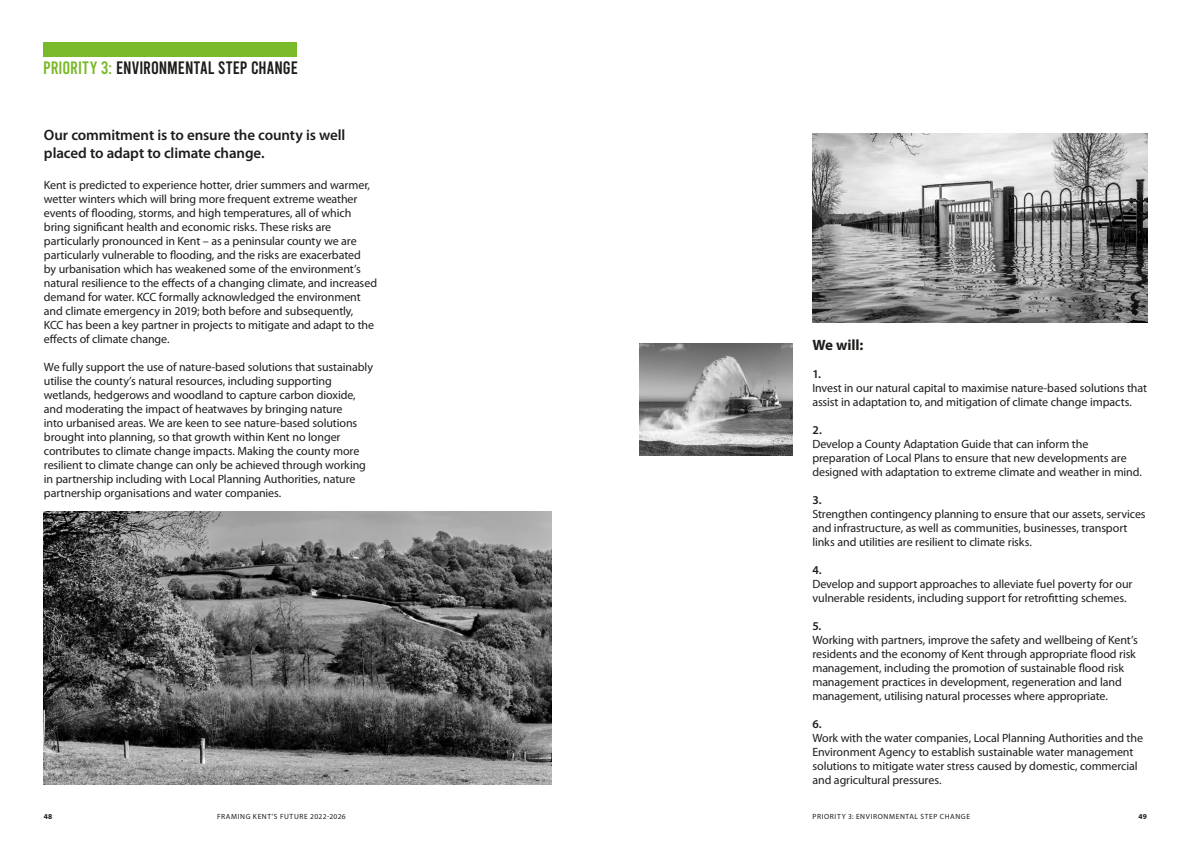
<style>
.page{position:relative;width:1191px;height:842px;background:#fff}
.page>*{position:absolute;margin:0;border:0;box-sizing:border-box;transform-origin:0 0}
.t1{font:18px "Bebas";letter-spacing:.005em;color:#1d1d1b}
.t2{font:18px "Bebas";color:#7ab929}
.t3{font:600 15px/17.5px "Myriad Pro";letter-spacing:-.01em;color:#1d1d1b}
.t4{font:700 15px "Myriad Pro";letter-spacing:-.005em;color:#1d1d1b}
.t5{font:12px/14px "Myriad Pro";letter-spacing:-.01em;color:#1d1d1b}
.t6{font:600 12px "Myriad Pro";color:#1d1d1b}
.t7{font:7.5px "Myriad Pro";letter-spacing:.085em;color:#1d1d1b}
.t8{font:700 7.5px "Myriad Pro";color:#1d1d1b}
.s1{color:#7ab929}
</style>
<div class="page">
<img style="left:44px;top:511px;width:507px;height:273px">
<img style="left:639px;top:343px;width:153px;height:112px">
<img style="left:812px;top:133px;width:335px;height:189px">
<div style="left:44px;top:42px;width:253px;height:14px;background:#7ab929"></div>
<p class="t2" style="left:43px;top:59px;width:8px">PRIORIT</p>
<p class="t1" style="left:90px;top:59px;width:59px"><span class="s1">Y 3:</span> ENVIRONMENTA</p>
<p class="t1" style="left:208px;top:59px;width:68px">L STEP CHANGE</p>
<p class="t3" style="left:44px;top:126px;width:303px">Our commitment is to ensure the county is well placed to adapt to climate change.</p>
<p class="t5" style="left:44px;top:178px;width:335px">Kent is predicted to experience hotter, drier summers and warmer, wetter winters which will bring more frequent extreme weather events of flooding, storms, and high temperatures, all of which bring significant health and economic risks. These risks are particularly pronounced in Kent – as a peninsular county we are particularly vulnerable to flooding, and the risks are exacerbated<br>by urbanisation which has weakened some of the environment’s natural resilience to the effects of a changing climate, and increased demand for water. KCC formally acknowledged the environment and climate emergency in 2019; both before and subsequently,<br>KCC has been a key partner in projects to mitigate and adapt to the effects of climate change.</p>
<p class="t5" style="left:44px;top:360px;width:330px">We fully support the use of nature-based solutions that sustainably utilise the county’s natural resources, including supporting wetlands, hedgerows and woodland to capture carbon dioxide, and moderating the impact of heatwaves by bringing nature<br>into urbanised areas. We are keen to see nature-based solutions brought into planning, so that growth within Kent no longer contributes to climate change impacts. Making the county more resilient to climate change can only be achieved through working in partnership including with Local Planning Authorities, nature partnership organisations and water companies.</p>
<p class="t4" style="left:812px;top:335px;width:53px">We will:</p>
<p class="t6" style="left:812px;top:366px;width:10px">1.</p>
<p class="t5" style="left:812px;top:381px;width:336px">Invest in our natural capital to maximise nature-based solutions that assist in adaptation to, and mitigation of climate change impacts.</p>
<p class="t6" style="left:812px;top:422px;width:11px">2.</p>
<p class="t5" style="left:812px;top:437px;width:331px">Develop a County Adaptation Guide that can inform the preparation of Local Plans to ensure that new developments are designed with adaptation to extreme climate and weather in mind.</p>
<p class="t6" style="left:812px;top:492px;width:11px">3.</p>
<p class="t5" style="left:812px;top:507px;width:335px">Strengthen contingency planning to ensure that our assets, services and infrastructure, as well as communities, businesses, transport links and utilities are resilient to climate risks.</p>
<p class="t6" style="left:812px;top:562px;width:11px">4.</p>
<p class="t5" style="left:812px;top:577px;width:321px">Develop and support approaches to alleviate fuel poverty for our vulnerable residents, including support for retrofitting schemes.</p>
<p class="t6" style="left:812px;top:618px;width:11px">5.</p>
<p class="t5" style="left:812px;top:633px;width:327px">Working with partners, improve the safety and wellbeing of Kent’s residents and the economy of Kent through appropriate flood risk management, including the promotion of sustainable flood risk management practices in development, regeneration and land management, utilising natural processes where appropriate.</p>
<p class="t6" style="left:812px;top:716px;width:11px">6.</p>
<p class="t5" style="left:812px;top:731px;width:332px">Work with the water companies, Local Planning Authorities and the Environment Agency to establish sustainable water management solutions to mitigate water stress caused by domestic, commercial and agricultural pressures.</p>
<p class="t8" style="left:44px;top:812px;width:10px">48</p>
<p class="t7" style="left:217px;top:812px;width:130px">FRAMING KENT’S FUTURE 2022-2026</p>
<p class="t7" style="left:812px;top:812px;width:159px">PRIORITY 3: ENVIRONMENTAL STEP CHANGE</p>
<p class="t8" style="left:1138px;top:812px;width:10px">49</p>
</div>
